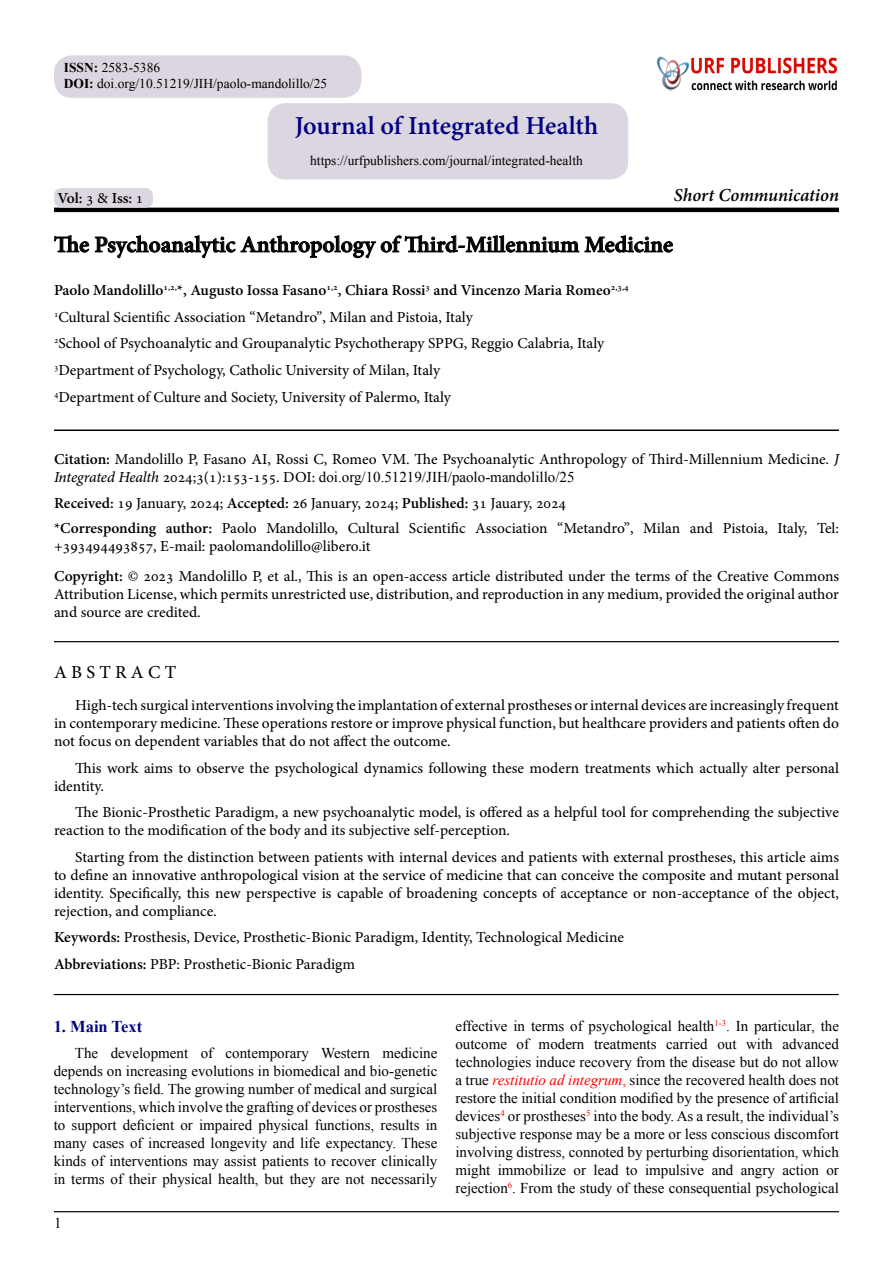
<style>
.page{position:relative;width:893px;height:1263px;background:#fff}
.page>*{position:absolute;margin:0;border:0;box-sizing:border-box;transform-origin:0 0}
.t1{font:700 25.5px "Adobe Hebrew";color:#000080}
.t2{font:700 22.5px "Adobe Hebrew";color:#000}
.t3{font:italic 700 18px "Adobe Hebrew";letter-spacing:-.005em;color:#000}
.t4{font:18px "Adobe Hebrew";letter-spacing:.235em;color:#000}
.t5{font:700 16.5px "Times New Roman";color:#030381}
.t6{font:15px/18px "Adobe Hebrew";color:#000}
.t7{font:15px/18px "Times New Roman";color:#000}
.t8{font:700 15px "Adobe Hebrew";color:#000}
.t9{font:13.5px/16.2px "Times New Roman";color:#000}
.t10{font:700 8.7px "Adobe Hebrew";color:#000}
.t11{font:8.7px "Times New Roman";color:#f00}
.t12{font:8.7px "Adobe Hebrew";color:#000}
.s1{font-weight:700}
.s2{font-weight:400}
.s3{font-size:15px}
.s4{font-style:italic}
.s5{font-family:"Adobe Hebrew";font-style:italic}
.s6{font-family:"Adobe Hebrew"}
.s7{font-size:15px;color:#000}
.s8{font-style:italic;color:#f00}
.s9{color:#f00}
</style>
<div class="page">
<img style="left:668px;top:57px;width:169px;height:34px">
<hr style="left:54px;top:208px;width:785px;height:4px;background:#000">
<svg style="left:54px;top:235px;width:35px;height:18px"></svg>
<svg style="left:95px;top:235px;width:578px;height:23px"></svg>
<hr style="left:54px;top:429px;width:785px;height:2px;background:#000">
<hr style="left:54px;top:994px;width:785px;height:1px;background:#000">
<hr style="left:54px;top:1211px;width:785px;height:1px;background:#000">
<div style="left:645px;top:44px;width:57px;height:46px;background:#000;opacity:.5"></div>
<div style="left:647px;top:46px;width:50px;height:44px;background:#fff"></div>
<div style="left:656px;top:56px;width:43px;height:34px;background:#000;opacity:.75"></div>
<div style="left:54px;top:188px;width:99px;height:20px;background:#dcd6e0;border-radius:8px"></div>
<div style="left:268px;top:103px;width:360px;height:76px;background:#dcd6e0;border-radius:18px"></div>
<div style="left:54px;top:55px;width:307px;height:43px;background:#dcd6e0;border-radius:18px"></div>
<hr style="left:54px;top:641px;width:785px;height:1px;background:#000">
<p class="t9" style="left:64px;top:59px;width:265px"><span class="s1">ISSN:</span> 2583-5386<br><span class="s1">DOI:</span> doi.org/10.51219/JIH/paolo-mandolillo/25</p>
<h1 class="t1" style="left:295px;top:110px;width:305px">Journal of Integrated Health</h1>
<p class="t8" style="left:57px;top:189px;width:87px">Vol <span class="s2">3</span>: <span class="s2">&amp;</span> Iss <span class="s2">1</span>:</p>
<p class="t9" style="left:310px;top:152px;width:274px">https://urfpublishers.com/journal/integrated-health</p>
<p class="t3" style="left:674px;top:184px;width:167px">Short Communication</p>
<h2 class="t2" style="left:54px;top:231px;width:620px">The Psychoanalytic Anthropology of Third-Millennium Medicine</h2>
<p class="t10" style="left:426px;top:282px;width:6px">3</p>
<p class="t8" style="left:54px;top:281px;width:111px">Paolo Mandolillo</p>
<p class="t10" style="left:611px;top:282px;width:20px">2,3,4</p>
<p class="t8" style="left:345px;top:281px;width:82px">Chiara Rossi</p>
<p class="t8" style="left:434px;top:281px;width:179px">and Vincenzo Maria Romeo</p>
<p class="t8" style="left:177px;top:281px;width:151px">,* Augusto Iossa Fasano</p>
<p class="t10" style="left:164px;top:282px;width:15px">1,2,</p>
<p class="t10" style="left:327px;top:282px;width:17px">1,2<span class="s3">,</span></p>
<p class="t12" style="left:54px;top:309px;width:6px">1</p>
<p class="t6" style="left:58px;top:308px;width:416px">Cultural Scientific Association “Metandro ,” Milan and Pistoia, Italy</p>
<p class="t12" style="left:54px;top:335px;width:6px">2</p>
<p class="t6" style="left:58px;top:335px;width:547px">School of Psychoanalytic and Groupanalytic Psychotherapy SPPG, Reggio Calabria, Italy</p>
<p class="t12" style="left:54px;top:362px;width:6px">3</p>
<p class="t6" style="left:58px;top:361px;width:383px">Department of Psychology, Catholic University of Milan, Italy</p>
<p class="t12" style="left:54px;top:388px;width:6px">4</p>
<p class="t6" style="left:58px;top:388px;width:394px">Department of Culture and Society, University of Palermo, Italy</p>
<p class="t6" style="left:54px;top:450px;width:786px"><span class="s1">Citation:</span> Mandolillo ,P Fasano AI, Rossi C, Romeo VM. The Psychoanalytic Anthropology of Third-Millennium Medicine <span class="s4">J</span>.</p>
<p class="t7" style="left:54px;top:467px;width:522px"><span class="s5">Integrated Health</span> <span class="s6">2024 )1(3; :153-155. DOI:</span> doi.org/10.51219/JIH/paolo-mandolillo/25</p>
<p class="t6" style="left:54px;top:495px;width:514px"><span class="s1">Received:</span> 19 January, 2024; <span class="s1">Accepted:</span> 26 January, 2024; <span class="s1">Published:</span> 31 Jauary, 2024</p>
<p class="t6" style="left:817px;top:519px;width:24px">Tel:</p>
<p class="t6" style="left:557px;top:519px;width:78px">“Metandro ,”</p>
<p class="t6" style="left:222px;top:519px;width:36px">Paolo</p>
<p class="t6" style="left:266px;top:519px;width:73px">Mandolillo,</p>
<p class="t6" style="left:348px;top:519px;width:53px">Cultural</p>
<p class="t6" style="left:409px;top:519px;width:58px">Scientific</p>
<p class="t6" style="left:643px;top:519px;width:39px">Milan</p>
<p class="t6" style="left:690px;top:519px;width:25px">and</p>
<p class="t6" style="left:778px;top:519px;width:31px">Italy,</p>
<p class="t8" style="left:54px;top:519px;width:104px">*Corresponding</p>
<p class="t6" style="left:54px;top:531px;width:787px;line-height:30.8px">+393494493857, -E mail: paolomandolillo@libero i t.<br><span class="s1">Copyright:</span> © 2023 Mandolillo ,P et al., This is an open-access article distributed under the terms of the Creative Commons</p>
<p class="t6" style="left:54px;top:586px;width:786px">Attribution License, which permits unrestricted use, distribution, and reproduction in any medium, provided the original author and source are credited.</p>
<p class="t8" style="left:166px;top:519px;width:48px">author:</p>
<p class="t6" style="left:475px;top:519px;width:74px">Association</p>
<p class="t6" style="left:723px;top:519px;width:47px">Pistoia,</p>
<p class="t4" style="left:54px;top:661px;width:124px">AB TS RACT</p>
<p class="t6" style="left:54px;top:696px;width:786px;text-align:justify;text-indent:21px">High-tech surgical interventions involving the implantation of external prostheses or internal devices are increasingly frequent in contemporary medicine. These operations restore or improve physical function, but healthcare providers and patients often do not focus on dependent variables that do not affect the outcome.</p>
<p class="t6" style="left:54px;top:759px;width:786px;text-indent:21px">This work aims to observe the psychological dynamics following these modern treatments which actually alter personal identity.</p>
<p class="t6" style="left:54px;top:803px;width:786px;text-indent:21px">The Bionic-Prosthetic Paradigm a, new psychoanalytic model is, offered as a helpful tool for comprehending the subjective reaction to the modification of the body and its subjective self-perception.</p>
<p class="t6" style="left:54px;top:848px;width:786px;text-align:justify;text-indent:21px">Starting from the distinction between patients with internal devices and patients with external prostheses, this article aims to define an innovative anthropological vision at the service of medicine that can conceive the composite and mutant personal identity. Specifically, this new perspective is capable of broadening concepts of acceptance or non-acceptance of the object, rejection, and compliance.</p>
<p class="t6" style="left:54px;top:924px;width:572px;line-height:26.5px"><span class="s1">Keywords:</span> Prosthesis, Device, Prosthetic-Bionic Paradigm, Identity, Technological Medicine<br><span class="s1">Abbreviations:</span> PBP: Prosthetic-Bionic Paradigm</p>
<p class="t5" style="left:54px;top:1015px;width:90px">1. Main Text</p>
<p class="t7" style="left:54px;top:1044px;width:385px;text-indent:21px">The<br>depends on increasing evolutions in biomedical and bio-genetic technology s’ field. The growing number of medical and surgical interventions, which involve the grafting of devices or prostheses to support deficient or impaired physical functions, results in many cases of increased longevity and life expectancy. These kinds of interventions may assist patients to recover clinically in terms of their physical health, but they are not necessarily</p>
<p class="t7" style="left:111px;top:1044px;width:79px">development</p>
<p class="t7" style="left:382px;top:1044px;width:56px">medicine</p>
<p class="t7" style="left:201px;top:1044px;width:14px">of</p>
<p class="t7" style="left:321px;top:1044px;width:50px">Western</p>
<p class="t7" style="left:226px;top:1044px;width:85px">contemporary</p>
<p class="t7" style="left:54px;top:1214px;width:9px">1</p>
<p class="t11" style="left:714px;top:1017px;width:17px">1-3<span class="s7">.</span></p>
<p class="t7" style="left:455px;top:1017px;width:261px">effective in terms of psychological health</p>
<p class="t7" style="left:736px;top:1017px;width:105px">In particular, the</p>
<p class="t7" style="left:539px;top:1035px;width:47px">modern</p>
<p class="t7" style="left:666px;top:1035px;width:43px">carried</p>
<p class="t7" style="left:746px;top:1035px;width:28px">with</p>
<p class="t7" style="left:782px;top:1035px;width:58px">advanced</p>
<p class="t7" style="left:517px;top:1035px;width:14px">of</p>
<p class="t7" style="left:455px;top:1035px;width:385px">outcome<br>technologies induce recovery from the disease but do not allow a true <span class="s8">restitutio ad integrum</span><span class="s9">,</span> since the recovered health does not restore the initial condition modified by the presence of artificial</p>
<p class="t11" style="left:500px;top:1107px;width:6px">4</p>
<p class="t7" style="left:594px;top:1035px;width:64px">treatments</p>
<p class="t7" style="left:717px;top:1035px;width:21px">out</p>
<p class="t7" style="left:455px;top:1107px;width:46px">devices</p>
<p class="t11" style="left:586px;top:1107px;width:6px">5</p>
<p class="t7" style="left:455px;top:1107px;width:385px;text-align:right">into the body. As a result, the individual s’<br>subjective response may be a more or less conscious discomfort involving distress, connoted by perturbing disorientation, which or</p>
<p class="t7" style="left:508px;top:1107px;width:80px">or prostheses</p>
<p class="t7" style="left:455px;top:1161px;width:37px">might</p>
<p class="t7" style="left:498px;top:1161px;width:70px">immobilize</p>
<p class="t7" style="left:593px;top:1161px;width:26px">lead</p>
<p class="t7" style="left:645px;top:1161px;width:61px">impulsive</p>
<p class="t7" style="left:712px;top:1161px;width:23px">and</p>
<p class="t7" style="left:782px;top:1161px;width:38px">action</p>
<p class="t7" style="left:626px;top:1161px;width:13px">to</p>
<p class="t7" style="left:574px;top:1161px;width:14px">or</p>
<p class="t7" style="left:741px;top:1161px;width:36px">angry</p>
<p class="t11" style="left:508px;top:1179px;width:6px">6</p>
<p class="t7" style="left:455px;top:1179px;width:385px">rejection . From the study of these consequential psychological</p>
</div>
